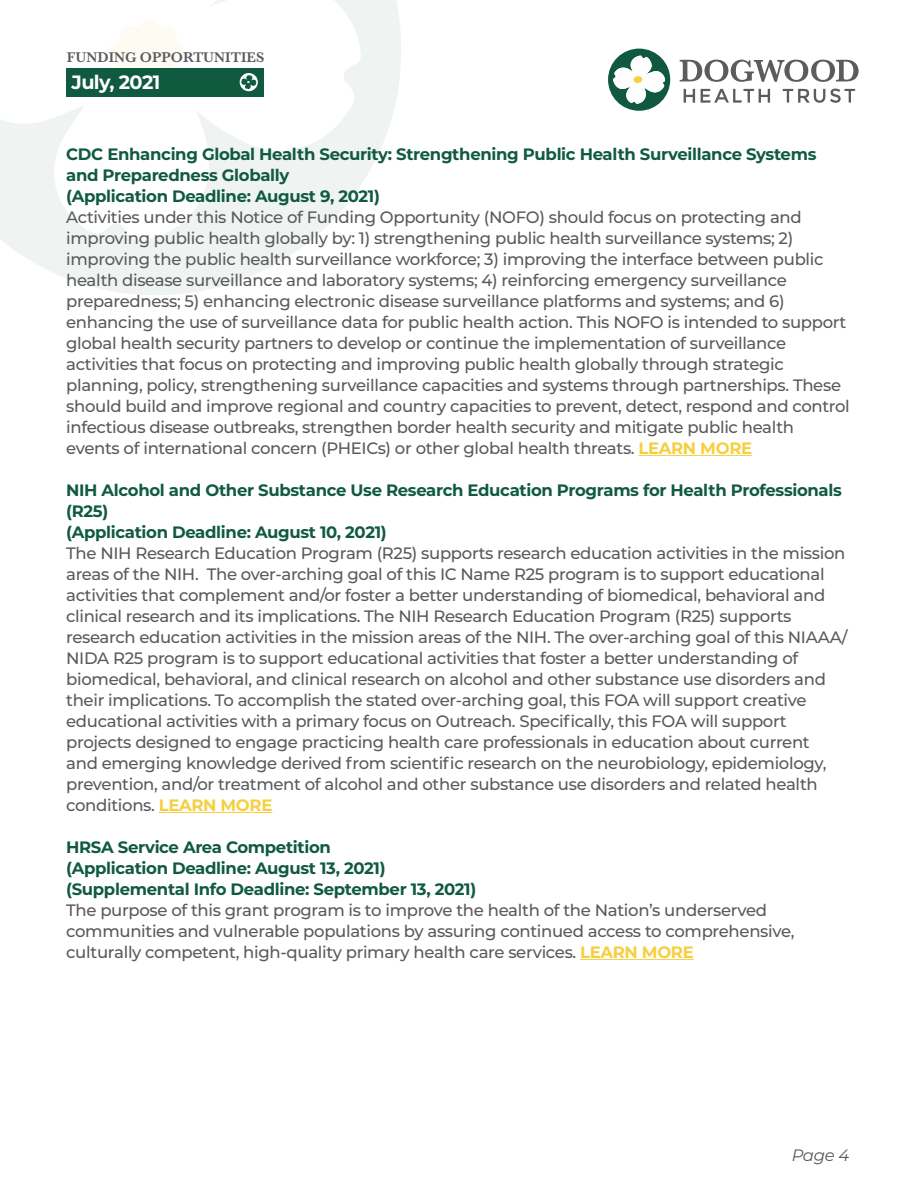
<style>
.page{position:relative;width:918px;height:1188px;background:#fff}
.page>*{position:absolute;margin:0;border:0;box-sizing:border-box;transform-origin:0 0}
.t1{font:700 19.2px "Montserrat";letter-spacing:-.03em;color:#fff}
.t2{font:500 16.5px/21px "Montserrat";letter-spacing:-.02em;color:#5a5a5d}
.t3{font:700 16.5px/21px "Montserrat";letter-spacing:-.02em;color:#105a3f}
.t4{font:italic 16.5px "Montserrat";color:#5a5a5d}
.t5{font:600 14.55px "Baskerville";color:#5a5a5d}
.s1{font-weight:700;color:#f6cf41}
</style>
<div class="page">
<svg style="left:3px;top:0;width:398px;height:295px;fill:#eff4f2"></svg>
<svg style="left:0;top:0;width:361px;height:241px"></svg>
<svg style="left:110px;top:18px;width:73px;height:50px"></svg>
<svg style="left:679px;top:59px;width:180px;height:44px"></svg>
<svg style="left:608px;top:48px;width:62px;height:63px"></svg>
<hr style="left:638px;top:455px;width:114px;height:1px;background:#f6cf41">
<hr style="left:159px;top:812px;width:113px;height:1px;background:#f6cf41">
<hr style="left:580px;top:959px;width:114px;height:1px;background:#f6cf41">
<div style="left:66px;top:68px;width:198px;height:29px;background:#105a3f"></div>
<svg style="left:240px;top:73px;width:18px;height:18px"></svg>
<p class="t5" style="left:67px;top:47px;width:199px">FUNDING OPPORTUNITIES</p>
<p class="t1" style="left:71px;top:69px;width:90px">July, 2021</p>
<p class="t3" style="left:66px;top:143px;width:752px">CDC Enhancing Global Health Security: Strengthening Public Health Surveillance Systems and Preparedness Globally<br>(Application Deadline: August 9, 2021)</p>
<p class="t2" style="left:66px;top:206px;width:785px">Activities under this Notice of Funding Opportunity (NOFO) should focus on protecting and improving public health globally by: 1) strengthening public health surveillance systems; 2) improving the public health surveillance workforce; 3) improving the interface between public health disease surveillance and laboratory systems; 4) reinforcing emergency surveillance preparedness; 5) enhancing electronic disease surveillance platforms and systems; and 6) enhancing the use of surveillance data for public health action. This NOFO is intended to support global health security partners to develop or continue the implementation of surveillance activities that focus on protecting and improving public health globally through strategic planning, policy, strengthening surveillance capacities and systems through partnerships. These should build and improve regional and country capacities to prevent, detect, respond and control infectious disease outbreaks, strengthen border health security and mitigate public health events of international concern (PHEICs) or other global health threats. <span class="s1">LEARN MORE</span></p>
<p class="t3" style="left:66px;top:479px;width:777px">NIH Alcohol and Other Substance Use Research Education Programs for Health Professionals (R25)<br>(Application Deadline: August 10, 2021)</p>
<p class="t2" style="left:66px;top:542px;width:783px">The NIH Research Education Program (R25) supports research education activities in the mission areas of the NIH. The over-arching goal of this IC Name R25 program is to support educational activities that complement and/or foster a better understanding of biomedical, behavioral and clinical research and its implications. The NIH Research Education Program (R25) supports research education activities in the mission areas of the NIH. The over-arching goal of this NIAAA/ NIDA R25 program is to support educational activities that foster a better understanding of biomedical, behavioral, and clinical research on alcohol and other substance use disorders and their implications. To accomplish the stated over-arching goal, this FOA will support creative educational activities with a primary focus on Outreach. Specifically, this FOA will support projects designed to engage practicing health care professionals in education about current<br>and emerging knowledge derived from scientific research on the neurobiology, epidemiology, prevention, and/or treatment of alcohol and other substance use disorders and related health conditions. <span class="s1">LEARN MORE</span></p>
<p class="t3" style="left:66px;top:836px;width:412px">HRSA Service Area Competition<br>(Application Deadline: August 13, 2021) (Supplemental Info Deadline: September 13, 2021)</p>
<p class="t2" style="left:66px;top:899px;width:730px">The purpose of this grant program is to improve the health of the Nation’s underserved communities and vulnerable populations by assuring continued access to comprehensive, culturally competent, high-quality primary health care services. <span class="s1">LEARN MORE</span></p>
<p class="t4" style="left:792px;top:1144px;width:59px">Page 4</p>
</div>
